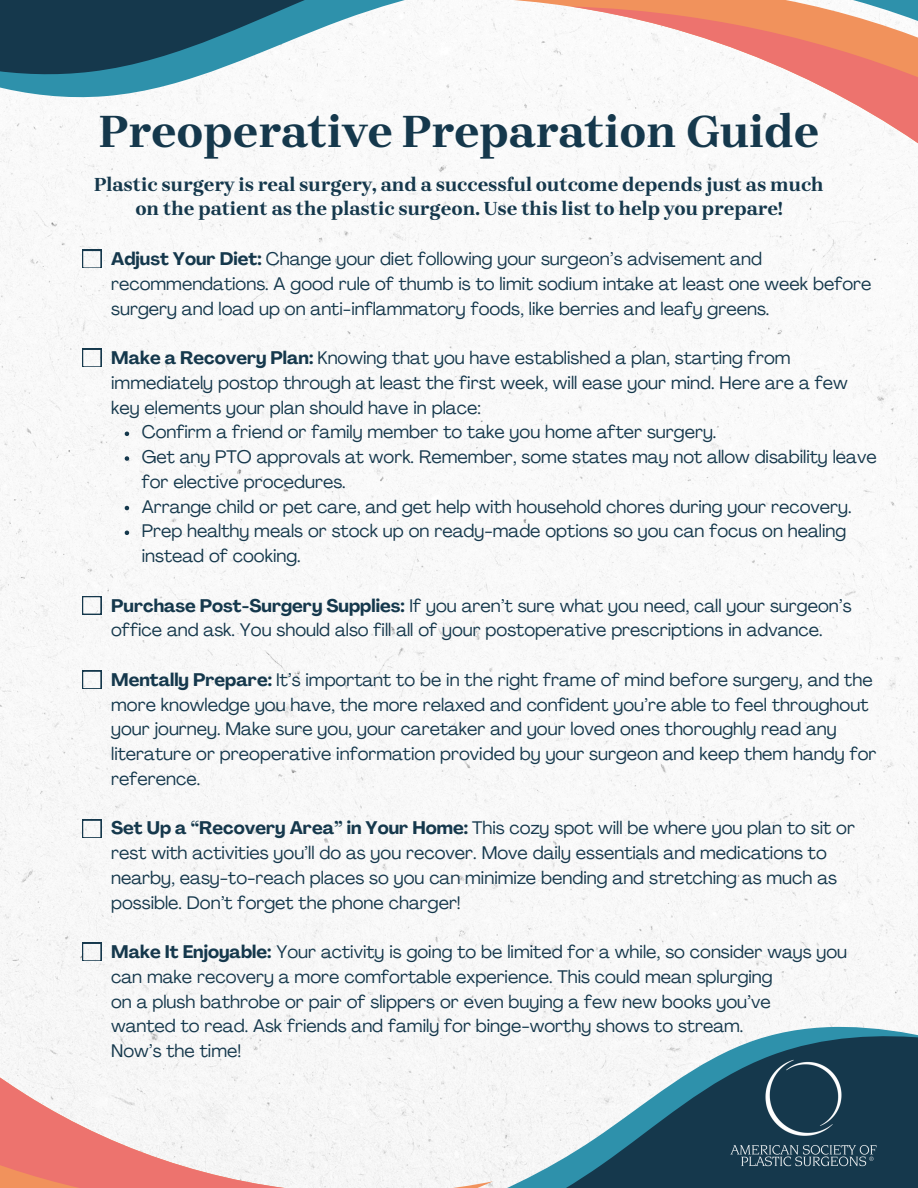
<style>
.page{position:relative;width:918px;height:1188px;background:#fff}
.page>*{position:absolute;margin:0;border:0;box-sizing:border-box;transform-origin:0 0}
.t1{font:700 46.5px "Brygada 1918";color:#15384c}
.t2{font:700 19.5px/23.7px "Brygada 1918";color:#15384c;text-align:center}
.t3{font:18px/24.8px "Agrandir";color:#15384c}
.s1{font-weight:700}
</style>
<div class="page">
<img style="left:0;top:253px;width:918px;height:756px">
<svg style="left:0;top:1009px;width:917px;height:16px"></svg>
<svg style="left:496px;top:1025px;width:422px;height:163px;fill:#f5f5f5"></svg>
<div style="left:0;top:1013px;width:496px;height:175px;background:#f6f6f6"></div>
<svg style="left:0;top:1019px;width:427px;height:169px;fill:#f5f5f5"></svg>
<svg style="left:0;top:0;width:452px;height:232px"></svg>
<svg style="left:452px;top:0;width:87px;height:307px"></svg>
<svg style="left:539px;top:0;width:379px;height:307px"></svg>
<img style="left:667px;top:1042px;width:251px;height:142px">
<svg style="left:125px;top:432px;width:4px;height:4px"></svg>
<svg style="left:125px;top:456px;width:4px;height:5px"></svg>
<svg style="left:125px;top:506px;width:4px;height:4px"></svg>
<svg style="left:125px;top:531px;width:4px;height:4px"></svg>
<svg style="left:82px;top:250px;width:19px;height:18px"></svg>
<svg style="left:82px;top:349px;width:19px;height:18px"></svg>
<svg style="left:82px;top:596px;width:19px;height:18px"></svg>
<svg style="left:82px;top:671px;width:19px;height:18px"></svg>
<svg style="left:82px;top:820px;width:19px;height:18px"></svg>
<svg style="left:82px;top:943px;width:19px;height:18px"></svg>
<p class="t1" style="left:99px;top:113px;width:722px">Preoperative Preparation Guide</p>
<p class="t2" style="left:94px;top:174px;width:731px">Plastic surgery is real surgery, and a successful outcome depends just as much on the patient as the plastic surgeon. Use this list to help you prepare!</p>
<h1 class="t3" style="left:111px;top:248px;width:762px"><span class="s1">Adjust Your Diet:</span> Change your diet following your surgeon’s advisement and recommendations. A good rule of thumb is to limit sodium intake at least one week before surgery and load up on anti-inflammatory foods, like berries and leafy greens.</h1>
<h2 class="t3" style="left:111px;top:347px;width:738px"><span class="s1">Make a Recovery Plan:</span> Knowing that you have established a plan, starting from immediately postop through at least the first week, will ease your mind. Here are a few key elements your plan should have in place:</h2>
<p class="t3" style="left:142px;top:421px;width:576px">Confirm a friend or family member to take you home after surgery.</p>
<p class="t3" style="left:142px;top:446px;width:736px">Get any PTO approvals at work. Remember, some states may not allow disability leave for elective procedures.</p>
<p class="t3" style="left:142px;top:496px;width:711px">Arrange child or pet care, and get help with household chores during your recovery.</p>
<p class="t3" style="left:142px;top:520px;width:706px">Prep healthy meals or stock up on ready-made options so you can focus on healing instead of cooking.</p>
<p class="t3" style="left:111px;top:595px;width:742px"><span class="s1">Purchase Post-Surgery Supplies:</span> If you aren’t sure what you need, call your surgeon’s office and ask. You should also fill all of your postoperative prescriptions in advance.</p>
<p class="t3" style="left:111px;top:669px;width:767px"><span class="s1">Mentally Prepare:</span> It’s important to be in the right frame of mind before surgery, and the more knowledge you have, the more relaxed and confident you’re able to feel throughout your journey. Make sure you, your caretaker and your loved ones thoroughly read any literature or preoperative information provided by your surgeon and keep them handy for reference.</p>
<p class="t3" style="left:111px;top:817px;width:745px"><span class="s1">Set Up a “Recovery Area” in Your Home:</span> This cozy spot will be where you plan to sit or rest with activities you’ll do as you recover. Move daily essentials and medications to nearby, easy-to-reach places so you can minimize bending and stretching as much as possible. Don’t forget the phone charger!</p>
<p class="t3" style="left:111px;top:941px;width:738px"><span class="s1">Make It Enjoyable:</span> Your activity is going to be limited for a while, so consider ways you can make recovery a more comfortable experience. This could mean splurging</p>
<p class="t3" style="left:111px;top:991px;width:661px">on a plush bathrobe or pair of slippers or even buying a few new books you’ve</p>
<p class="t3" style="left:111px;top:1015px;width:634px">wanted to read. Ask friends and family for binge-worthy shows to stream.</p>
<p class="t3" style="left:111px;top:1040px;width:132px">Now’s the time!</p>
</div>
